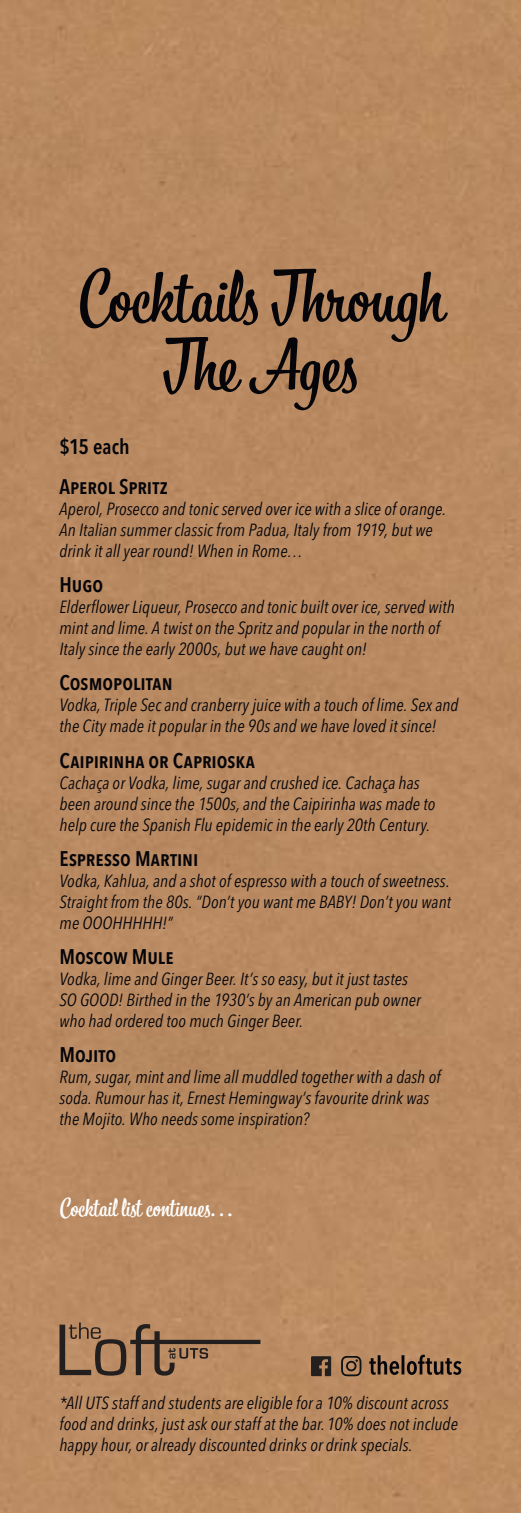
<style>
.page{position:relative;width:521px;height:1513px;background:#b98a61}
.page>*{position:absolute;margin:0;border:0;box-sizing:border-box;transform-origin:0 0}
.t1{font:70px/68.2px "Bistro Script";color:#05050a;text-align:center}
.t2{font:24.5px "Bistro Script";letter-spacing:.005em;color:#fff}
.t3{font:600 condensed 21px/40.1px "Avenir Next LT Pro";color:#05050a}
.t4{font:italic condensed 17.5px/21px "Avenir Next LT Pro";color:#05050a}
</style>
<div class="page">
<svg style="left:60px;top:1322px;width:200px;height:54px;background:#9a7354"></svg>
<svg style="left:311px;top:1356px;width:20px;height:20px"></svg>
<svg style="left:341px;top:1356px;width:20px;height:20px"></svg>
<svg style="left:369px;top:1355px;width:92px;height:20px;background:#765941"></svg>
<h1 class="t1" style="left:78px;top:266px;width:367px">Cocktails Through<br>The Ages</h1>
<p class="t3" style="left:60px;top:427px;width:110px">$15 each<br>Aperol Spritz</p>
<p class="t4" style="left:60px;top:499px;width:388px">Aperol, Prosecco and tonic served over ice with a slice of orange.<br>An Italian summer classic from Padua, Italy from 1919, but we drink it all year round! When in Rome…</p>
<p class="t3" style="left:60px;top:565px;width:45px">Hugo</p>
<p class="t4" style="left:60px;top:597px;width:397px">Elderflower Liqueur, Prosecco and tonic built over ice, served with mint and lime. A twist on the Spritz and popular in the north of<br>Italy since the early 2000s, but we have caught on!</p>
<p class="t3" style="left:60px;top:663px;width:115px">Cosmopolitan</p>
<p class="t4" style="left:60px;top:695px;width:400px">Vodka, Triple Sec and cranberry juice with a touch of lime. Sex and the City made it popular in the 90s and we have loved it since!</p>
<p class="t3" style="left:60px;top:740px;width:197px">Caipirinha or Caprioska</p>
<p class="t4" style="left:60px;top:772px;width:377px">Cachaça or Vodka, lime, sugar and crushed ice. Cachaça has been around since the 1500s, and the Caipirinha was made to help cure the Spanish Flu epidemic in the early 20th Century.</p>
<p class="t3" style="left:60px;top:838px;width:140px">Espresso Martini</p>
<p class="t4" style="left:60px;top:870px;width:393px;text-align:justify">Vodka, Kahlua, and a shot of espresso with a touch of sweetness.<br>Straight from the 80s. “Don’t you want me BABY! Don’t you want me OOOHHHHH!”</p>
<p class="t3" style="left:60px;top:936px;width:116px">Moscow Mule</p>
<p class="t4" style="left:60px;top:968px;width:363px">Vodka, lime and Ginger Beer. It’s so easy, but it just tastes<br>SO GOOD! Birthed in the 1930’s by an American pub owner who had ordered too much Ginger Beer.</p>
<p class="t3" style="left:60px;top:1034px;width:58px">Mojito</p>
<p class="t4" style="left:60px;top:1066px;width:382px">Rum, sugar, mint and lime all muddled together with a dash of soda. Rumour has it, Ernest Hemingway’s favourite drink was the Mojito. Who needs some inspiration?</p>
<h2 class="t2" style="left:60px;top:1193px;width:174px">Cocktail list continues…</h2>
<p class="t4" style="left:53px;top:1393px;width:384px">*All UTS staf and students are eligible for a 10% discount acros</p>
<p class="t4" style="left:60px;top:1393px;width:400px">*All UTS staff and students are eligible for a 10% discount across food and drinks, just ask our staff at the bar. 10% does not include happy hour, or already discounted drinks or drink specials.</p>
</div>
